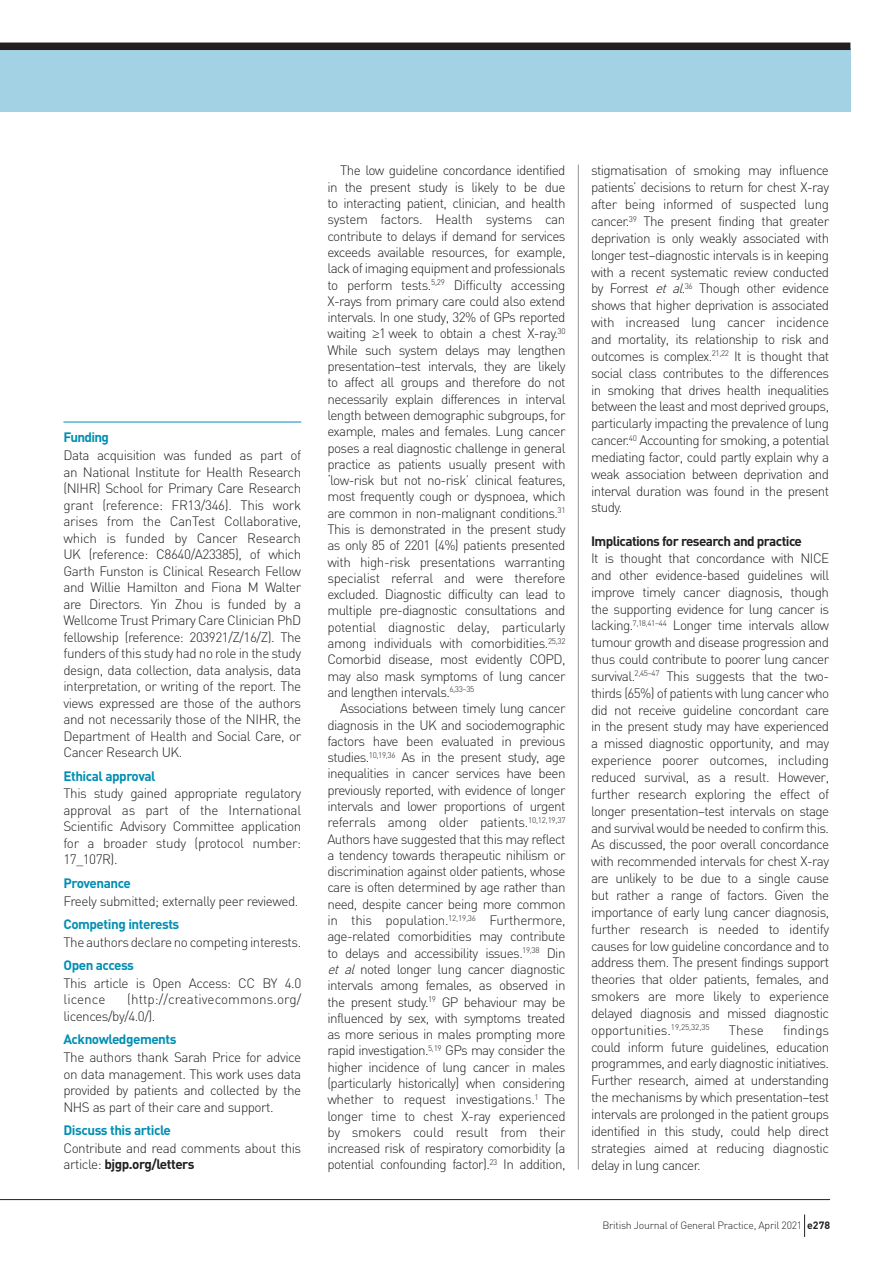
<style>
.page{position:relative;width:893px;height:1263px;background:#fff}
.page>*{position:absolute;margin:0;border:0;box-sizing:border-box;transform-origin:0 0}
.t1{font:300 13.5px/16.4px "DIN";letter-spacing:-.035em;color:#231f20;text-align:justify}
.t2{font:700 13.5px "DIN";letter-spacing:-.035em;color:#008fb3}
.t3{font:300 13.5px/16.5px "DIN";letter-spacing:.005em;color:#231f20}
.t4{font:700 13.5px "DIN";letter-spacing:-.045em;color:#231f20}
.t5{font:300 10.5px "DIN";letter-spacing:-.025em;color:#231f20}
.s1{font-weight:700}
.s2{font-family:"Helvetica"}
.s3{font-style:italic}
</style>
<div class="page">
<div style="left:0;top:48px;width:850px;height:64px;background:#a2d2e3"></div>
<div style="left:0;top:43px;width:850px;height:7px;background:#231f20"></div>
<hr style="left:578px;top:165px;width:1px;height:1004px;background:#939598">
<hr style="left:63px;top:422px;width:238px;height:1px;background:#008fb3">
<hr style="left:0;top:1199px;width:830px;height:1px;background:#231f20">
<svg style="left:804px;top:1214px;width:1px;height:23px"></svg>
<p class="t2" style="left:63px;top:429px;width:47px">Funding</p>
<p class="t1" style="left:63px;top:447px;width:239px">Data acquisition was funded as part of an National Institute for Health Research (NIHR) School for Primary Care Research grant (reference: FR13/346). This work arises from the CanTest Collaborative, which is funded by Cancer Research UK (reference: C8640/A23385), of which Garth Funston is Clinical Research Fellow and Willie Hamilton and Fiona M Walter are Directors. Yin Zhou is funded by a Wellcome Trust Primary Care Clinician PhD fellowship (reference: 203921/Z/16/Z). The funders of this study had no role in the study design, data collection, data analysis, data interpretation, or writing of the report. The views expressed are those of the authors and not necessarily those of the NIHR, the Department of Health and Social Care, or Cancer Research UK.</p>
<p class="t2" style="left:63px;top:767px;width:94px">Ethical approval</p>
<p class="t1" style="left:63px;top:785px;width:239px">This study gained appropriate regulatory approval as part of the International Scientific Advisory Committee application for a broader study (protocol number:<br>17_107R).</p>
<p class="t2" style="left:63px;top:874px;width:69px">Provenance</p>
<p class="t1" style="left:63px;top:892px;width:237px">Freely submitted; externally peer reviewed.</p>
<p class="t2" style="left:63px;top:915px;width:117px">Competing interests</p>
<p class="t1" style="left:63px;top:933px;width:239px">The authors declare no competing interests.</p>
<p class="t2" style="left:63px;top:956px;width:72px">Open access</p>
<p class="t1" style="left:63px;top:975px;width:239px">This article is Open Access: CC BY 4.0 licence</p>
<p class="t3" style="left:63px;top:991px;width:239px;text-indent:64px">(http://creativecommons.org/ licences/by/4.0/).</p>
<p class="t2" style="left:63px;top:1030px;width:115px">Acknowledgements</p>
<p class="t1" style="left:63px;top:1049px;width:239px">The authors thank Sarah Price for advice on data management. This work uses data provided by patients and collected by the NHS as part of their care and support.</p>
<p class="t2" style="left:63px;top:1121px;width:109px">Discuss this article</p>
<p class="t1" style="left:63px;top:1139px;width:239px">Contribute and read comments about this article: <span class="s1">bjgp.org/letters</span></p>
<p class="t1" style="left:327px;top:162px;width:240px;text-indent:13px">The low guideline concordance identified in the present study is likely to be due to interacting patient, clinician, and health system factors. Health systems can contribute to delays if demand for services exceeds available resources, for example, lack of imaging equipment and professionals to perform tests.<sup>5,29</sup> Difficulty accessing X-rays from primary care could also extend intervals. In one study, 32% of GPs reported waiting <span class="s2">≥</span>1 week to obtain a chest X-ray.<sup>30<br></sup>While such system delays may lengthen presentation–test intervals, they are likely to affect all groups and therefore do not necessarily explain differences in interval length between demographic subgroups, for example, males and females. Lung cancer poses a real diagnostic challenge in general practice as patients usually present with ‘low-risk but not no-risk’ clinical features, most frequently cough or dyspnoea, which are common in non-malignant conditions.<sup>31<br></sup>This is demonstrated in the present study as only 85 of 2201 (4%) patients presented with high-risk presentations warranting specialist referral and were therefore excluded. Diagnostic difficulty can lead to multiple pre-diagnostic consultations and potential diagnostic delay, particularly among individuals with comorbidities.<sup>25,32<br></sup>Comorbid disease, most evidently COPD, may also mask symptoms of lung cancer and lengthen intervals.<sup>6,33–35</sup></p>
<p class="t1" style="left:327px;top:700px;width:240px;text-indent:13px">Associations between timely lung cancer diagnosis in the UK and sociodemographic factors have been evaluated in previous studies.<sup>10,19,36</sup> As in the present study, age inequalities in cancer services have been previously reported, with evidence of longer intervals and lower proportions of urgent referrals among older patients.<sup>10,12,19,37<br></sup>Authors have suggested that this may reflect a tendency towards therapeutic nihilism or discrimination against older patients, whose care is often determined by age rather than need, despite cancer being more common in this population.<sup>12,19,36</sup> Furthermore, age-related comorbidities may contribute to delays and accessibility issues.<sup>19,38</sup> Din <span class="s3">et al</span> noted longer lung cancer diagnostic intervals among females, as observed in the present study.<sup>19</sup> GP behaviour may be influenced by sex, with symptoms treated as more serious in males prompting more rapid investigation.<sup>5,19</sup> GPs may consider the higher incidence of lung cancer in males (particularly historically) when considering whether to request investigations.<sup>1</sup> The longer time to chest X-ray experienced by smokers could result from their increased risk of respiratory comorbidity (a potential confounding factor).<sup>23</sup> In addition,</p>
<p class="t1" style="left:591px;top:162px;width:240px;line-height:16.8px">stigmatisation of smoking may influence patients’ decisions to return for chest X-ray after being informed of suspected lung cancer.<sup>39</sup> The present finding that greater deprivation is only weakly associated with longer test–diagnostic intervals is in keeping with a recent systematic review conducted by Forrest <span class="s3">et al</span>.<sup>36</sup> Though other evidence shows that higher deprivation is associated with increased lung cancer incidence and mortality, its relationship to risk and outcomes is complex.<sup>21,22</sup> It is thought that social class contributes to the differences in smoking that drives health inequalities between the least and most deprived groups, particularly impacting the prevalence of lung cancer.<sup>40</sup> Accounting for smoking, a potential mediating factor, could partly explain why a weak association between deprivation and interval duration was found in the present study.</p>
<p class="t4" style="left:591px;top:532px;width:212px">Implications for research and practice</p>
<p class="t1" style="left:591px;top:550px;width:240px;line-height:16.8px">It is thought that concordance with NICE and other evidence-based guidelines will improve timely cancer diagnosis, though the supporting evidence for lung cancer is lacking.<sup>7,18,41–44</sup> Longer time intervals allow tumour growth and disease progression and thus could contribute to poorer lung cancer survival.<sup>2,45–47</sup> This suggests that the two&shy;thirds (65%) of patients with lung cancer who did not receive guideline concordant care in the present study may have experienced a missed diagnostic opportunity, and may experience poorer outcomes, including reduced survival, as a result. However, further research exploring the effect of longer presentation–test intervals on stage and survival would be needed to confirm this.<br>As discussed, the poor overall concordance with recommended intervals for chest X-ray are unlikely to be due to a single cause but rather a range of factors. Given the importance of early lung cancer diagnosis, further research is needed to identify causes for low guideline concordance and to address them. The present findings support theories that older patients, females, and smokers are more likely to experience delayed diagnosis and missed diagnostic opportunities.<sup>19,25,32,35</sup></p>
<p class="t1" style="left:591px;top:1021px;width:240px;line-height:16.8px;text-indent:192px">findings could inform future guidelines, education programmes, and early diagnostic initiatives.<br>Further research, aimed at understanding the mechanisms by which presentation–test intervals are prolonged in the patient groups identified in this study, could help direct strategies aimed at reducing diagnostic delay in lung cancer.</p>
<p class="t1" style="left:729px;top:1021px;width:36px">These</p>
<p class="t5" style="left:602px;top:1219px;width:229px">British Journal of General Practice, April 2021 <span class="s1">e278</span></p>
</div>
